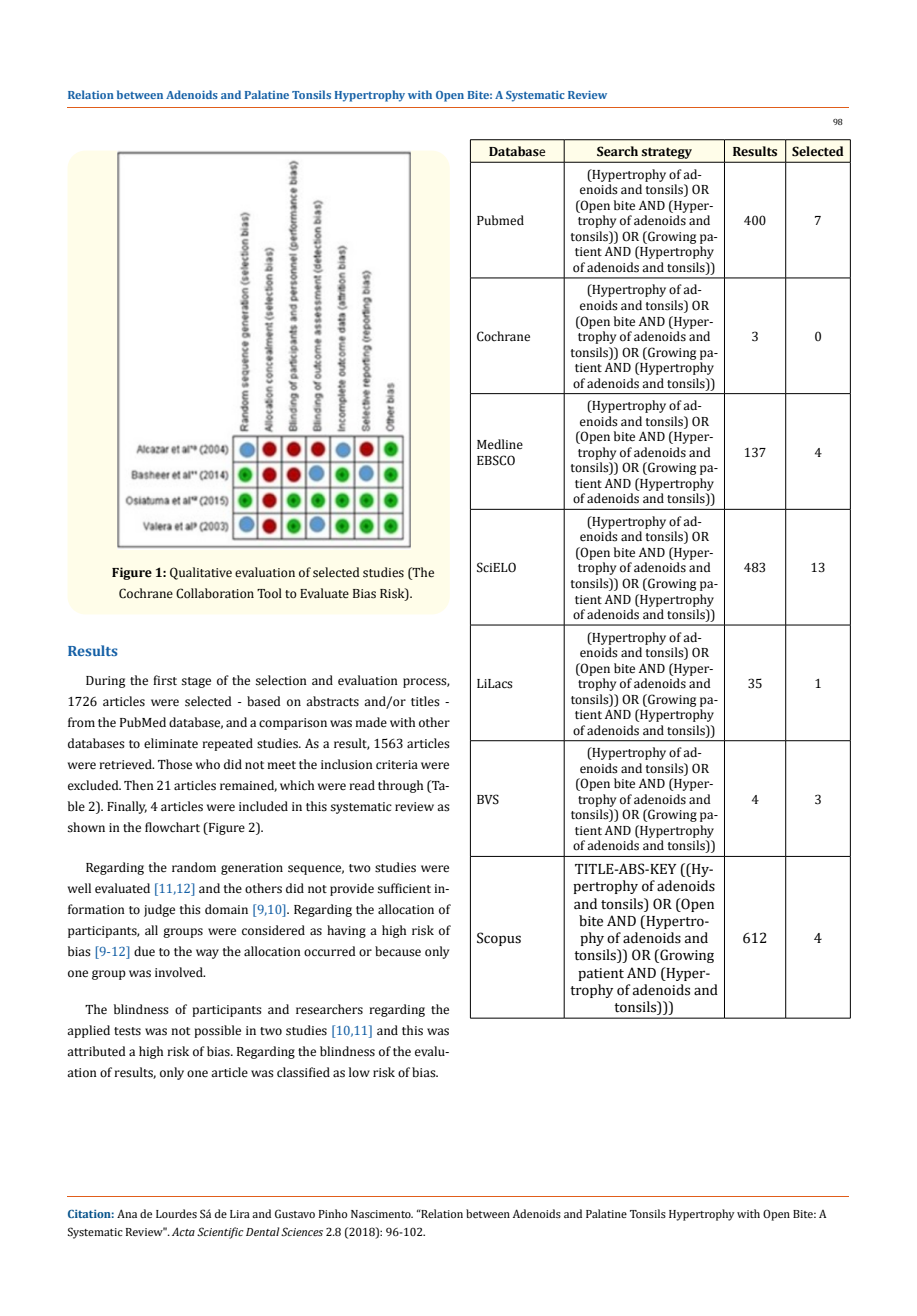
<style>
.page{position:relative;width:917px;height:1316px;background:#fff}
.page>*{position:absolute;margin:0;border:0;box-sizing:border-box;transform-origin:0 0}
.t1{font:15px/17.2px "Cambria";color:#000;text-align:center}
.t2{font:700 15px "Cambria";color:#1560a6}
.t3{font:13.5px/15.6px "Cambria";color:#000;text-align:center}
.t4{font:700 13.5px "Cambria";color:#000}
.t5{font:12px/18px "Cambria";color:#000}
.t6{font:700 12px "Cambria";color:#1560a6}
.t7{font:9px "Cambria";color:#000}
.s1{font-family:"Calibri";font-weight:400}
.s2{font-weight:700}
.s3{color:#1560a6}
.s4{font-weight:700;color:#035089}
.s5{font-style:italic}
</style>
<div class="page">
<hr style="left:67px;top:1196px;width:782px;height:1px;background:#e05d1a">
<hr style="left:67px;top:107px;width:782px;height:1px;background:#e05d1a">
<div style="left:67px;top:151px;width:383px;height:463px;background:#fffde9;border-radius:18px"></div>
<img style="left:117px;top:151px;width:294px;height:398px">
<hr style="left:470px;top:139px;width:94px;height:1px;background:#000">
<hr style="left:564px;top:139px;width:160px;height:1px;background:#000">
<hr style="left:724px;top:139px;width:61px;height:1px;background:#000">
<hr style="left:785px;top:139px;width:65px;height:1px;background:#000">
<svg style="left:470px;top:140px;width:381px;height:22px;background:#f6f4e0"></svg>
<hr style="left:470px;top:162px;width:94px;height:1px;background:#000">
<hr style="left:470px;top:162px;width:1px;height:116px;background:#000">
<hr style="left:564px;top:162px;width:160px;height:1px;background:#000">
<hr style="left:564px;top:162px;width:1px;height:116px;background:#000">
<hr style="left:724px;top:162px;width:61px;height:1px;background:#000">
<hr style="left:724px;top:162px;width:1px;height:116px;background:#000">
<hr style="left:785px;top:162px;width:65px;height:1px;background:#000">
<hr style="left:785px;top:162px;width:1px;height:116px;background:#000">
<hr style="left:850px;top:162px;width:1px;height:116px;background:#000">
<hr style="left:470px;top:278px;width:94px;height:1px;background:#000">
<hr style="left:470px;top:278px;width:1px;height:115px;background:#000">
<hr style="left:564px;top:278px;width:160px;height:1px;background:#000">
<hr style="left:564px;top:278px;width:1px;height:115px;background:#000">
<hr style="left:724px;top:278px;width:61px;height:1px;background:#000">
<hr style="left:724px;top:278px;width:1px;height:115px;background:#000">
<hr style="left:785px;top:278px;width:65px;height:1px;background:#000">
<hr style="left:785px;top:278px;width:1px;height:115px;background:#000">
<hr style="left:850px;top:278px;width:1px;height:115px;background:#000">
<hr style="left:470px;top:393px;width:94px;height:1px;background:#000">
<hr style="left:470px;top:394px;width:1px;height:115px;background:#000">
<hr style="left:564px;top:393px;width:160px;height:1px;background:#000">
<hr style="left:564px;top:394px;width:1px;height:115px;background:#000">
<hr style="left:724px;top:393px;width:61px;height:1px;background:#000">
<hr style="left:724px;top:394px;width:1px;height:115px;background:#000">
<hr style="left:785px;top:393px;width:65px;height:1px;background:#000">
<hr style="left:785px;top:394px;width:1px;height:115px;background:#000">
<hr style="left:850px;top:394px;width:1px;height:115px;background:#000">
<hr style="left:470px;top:509px;width:94px;height:1px;background:#000">
<hr style="left:470px;top:509px;width:1px;height:116px;background:#000">
<hr style="left:564px;top:509px;width:160px;height:1px;background:#000">
<hr style="left:564px;top:509px;width:1px;height:116px;background:#000">
<hr style="left:724px;top:509px;width:61px;height:1px;background:#000">
<hr style="left:724px;top:509px;width:1px;height:116px;background:#000">
<hr style="left:785px;top:509px;width:65px;height:1px;background:#000">
<hr style="left:785px;top:509px;width:1px;height:116px;background:#000">
<hr style="left:850px;top:509px;width:1px;height:116px;background:#000">
<hr style="left:470px;top:625px;width:94px;height:1px;background:#000">
<hr style="left:470px;top:625px;width:1px;height:115px;background:#000">
<hr style="left:564px;top:625px;width:160px;height:1px;background:#000">
<hr style="left:564px;top:625px;width:1px;height:115px;background:#000">
<hr style="left:724px;top:625px;width:61px;height:1px;background:#000">
<hr style="left:724px;top:625px;width:1px;height:115px;background:#000">
<hr style="left:785px;top:625px;width:65px;height:1px;background:#000">
<hr style="left:785px;top:625px;width:1px;height:115px;background:#000">
<hr style="left:850px;top:625px;width:1px;height:115px;background:#000">
<hr style="left:470px;top:740px;width:94px;height:1px;background:#000">
<hr style="left:470px;top:741px;width:1px;height:115px;background:#000">
<hr style="left:564px;top:740px;width:160px;height:1px;background:#000">
<hr style="left:564px;top:741px;width:1px;height:115px;background:#000">
<hr style="left:724px;top:740px;width:61px;height:1px;background:#000">
<hr style="left:724px;top:741px;width:1px;height:115px;background:#000">
<hr style="left:785px;top:740px;width:65px;height:1px;background:#000">
<hr style="left:785px;top:741px;width:1px;height:115px;background:#000">
<hr style="left:850px;top:741px;width:1px;height:115px;background:#000">
<hr style="left:470px;top:856px;width:94px;height:1px;background:#000">
<hr style="left:470px;top:856px;width:1px;height:162px;background:#000">
<hr style="left:564px;top:856px;width:160px;height:1px;background:#000">
<hr style="left:564px;top:856px;width:1px;height:162px;background:#000">
<hr style="left:724px;top:856px;width:61px;height:1px;background:#000">
<hr style="left:724px;top:856px;width:1px;height:162px;background:#000">
<hr style="left:785px;top:856px;width:65px;height:1px;background:#000">
<hr style="left:785px;top:856px;width:1px;height:162px;background:#000">
<hr style="left:850px;top:856px;width:1px;height:162px;background:#000">
<hr style="left:470px;top:1018px;width:94px;height:1px;background:#000">
<hr style="left:564px;top:1018px;width:160px;height:1px;background:#000">
<hr style="left:724px;top:1018px;width:61px;height:1px;background:#000">
<hr style="left:785px;top:1018px;width:65px;height:1px;background:#000">
<p class="t6" style="left:67px;top:87px;width:541px">Relation between Adenoids and Palatine Tonsils Hypertrophy with Open Bite: A Systematic Review</p>
<p class="t7" style="left:833px;top:117px;width:11px">98</p>
<p class="t4" style="left:489px;top:142px;width:59px">Databas<span class="s1">e</span></p>
<p class="t4" style="left:596px;top:142px;width:97px">Search strategy</p>
<p class="t4" style="left:732px;top:142px;width:113px">Results Selected</p>
<p class="t3" style="left:476px;top:213px;width:49px">Pubmed</p>
<p class="t3" style="left:476px;top:328px;width:56px">Cochrane</p>
<p class="t3" style="left:476px;top:436px;width:48px;text-align:left">Medline<br>EBSCO</p>
<p class="t3" style="left:119px;top:562px;width:317px;line-height:21px;text-align:left;text-indent:-7px"><span class="s2">Figure 1:</span> Qualitative evaluation of selected studies (The<br>Cochrane Collaboration Tool to Evaluate Bias Risk).</p>
<p class="t2" style="left:67px;top:640px;width:52px">Results</p>
<p class="t3" style="left:67px;top:670px;width:384px;line-height:21px;text-align:justify;text-indent:18px">During the first stage of the selection and evaluation process, 1726 articles were selected - based on abstracts and/or titles - from the PubMed database, and a comparison was made with other databases to eliminate repeated studies. As a result, 1563 articles were retrieved. Those who did not meet the inclusion criteria were excluded. Then 21 articles remained, which were read through (Ta&shy;ble 2). Finally, 4 articles were included in this systematic review as shown in the flowchart (Figure 2).</p>
<p class="t3" style="left:67px;top:857px;width:384px;line-height:21px;text-align:justify;text-indent:18px">Regarding the random generation sequence, two studies were well evaluated <span class="s3">[11,12]</span> and the others did not provide sufficient in&shy;formation to judge this domain <span class="s3">[9,10]</span>. Regarding the allocation of participants, all groups were considered as having a high risk of bias <span class="s3">[9-12]</span> due to the way the allocation occurred or because only one group was involved.</p>
<p class="t3" style="left:67px;top:998px;width:384px;line-height:21px;text-align:justify;text-indent:18px">The blindness of participants and researchers regarding the applied tests was not possible in two studies <span class="s3">[10,11]</span> and this was attributed a high risk of bias. Regarding the blindness of the evalu&shy;ation of results, only one article was classified as low risk of bias.</p>
<p class="t3" style="left:476px;top:560px;width:42px">SciELO</p>
<p class="t3" style="left:476px;top:675px;width:38px">LiLacs</p>
<p class="t3" style="left:476px;top:791px;width:24px">BVS</p>
<p class="t1" style="left:476px;top:929px;width:47px">Scopus</p>
<p class="t3" style="left:570px;top:166px;width:149px">(Hypertrophy of ad&shy;enoids and tonsils) OR (Open bite AND (Hyper&shy;trophy of adenoids and tonsils)) OR (Growing pa&shy;tient AND (Hypertrophy of adenoids and tonsils))</p>
<p class="t3" style="left:570px;top:282px;width:149px">(Hypertrophy of ad&shy;enoids and tonsils) OR (Open bite AND (Hyper&shy;trophy of adenoids and tonsils)) OR (Growing pa&shy;tient AND (Hypertrophy of adenoids and tonsils))</p>
<p class="t3" style="left:570px;top:398px;width:149px">(Hypertrophy of ad&shy;enoids and tonsils) OR (Open bite AND (Hyper&shy;trophy of adenoids and tonsils)) OR (Growing pa&shy;tient AND (Hypertrophy of adenoids and tonsils))</p>
<p class="t3" style="left:570px;top:513px;width:149px">(Hypertrophy of ad&shy;enoids and tonsils) OR (Open bite AND (Hyper&shy;trophy of adenoids and tonsils)) OR (Growing pa&shy;tient AND (Hypertrophy of adenoids and tonsils))</p>
<p class="t3" style="left:570px;top:629px;width:149px">(Hypertrophy of ad&shy;enoids and tonsils) OR (Open bite AND (Hyper&shy;trophy of adenoids and tonsils)) OR (Growing pa&shy;tient AND (Hypertrophy of adenoids and tonsils))</p>
<p class="t3" style="left:570px;top:745px;width:149px">(Hypertrophy of ad&shy;enoids and tonsils) OR (Open bite AND (Hyper&shy;trophy of adenoids and tonsils)) OR (Growing pa&shy;tient AND (Hypertrophy of adenoids and tonsils))</p>
<p class="t1" style="left:570px;top:860px;width:149px">TITLE-ABS-KEY ((Hy&shy;pertrophy of adenoids and tonsils) OR (Open bite AND (Hypertro&shy;phy of adenoids and tonsils)) OR (Growing patient AND (Hyper&shy;trophy of adenoids and tonsils)))</p>
<p class="t3" style="left:743px;top:213px;width:24px">400</p>
<p class="t3" style="left:814px;top:213px;width:9px">7</p>
<p class="t3" style="left:751px;top:328px;width:9px">3</p>
<p class="t3" style="left:814px;top:328px;width:9px">0</p>
<p class="t3" style="left:744px;top:444px;width:24px">137</p>
<p class="t3" style="left:814px;top:444px;width:9px">4</p>
<p class="t3" style="left:744px;top:560px;width:24px">483</p>
<p class="t3" style="left:810px;top:560px;width:16px">13</p>
<p class="t3" style="left:747px;top:675px;width:16px">35</p>
<p class="t3" style="left:814px;top:675px;width:9px">1</p>
<p class="t3" style="left:751px;top:791px;width:9px">4</p>
<p class="t3" style="left:814px;top:791px;width:9px">3</p>
<p class="t1" style="left:742px;top:929px;width:26px">612</p>
<p class="t1" style="left:813px;top:929px;width:10px">4</p>
<p class="t5" style="left:67px;top:1204px;width:760px"><span class="s4">Citation:</span> Ana de Lourdes Sá de Lira and Gustavo Pinho Nascimento<span class="s5">.</span> “Relation between Adenoids and Palatine Tonsils Hypertrophy with Open Bite: A<br>Systematic Review". <span class="s5">Acta Scientific Dental Sciences</span> 2.8 (2018): 96-102.</p>
</div>
